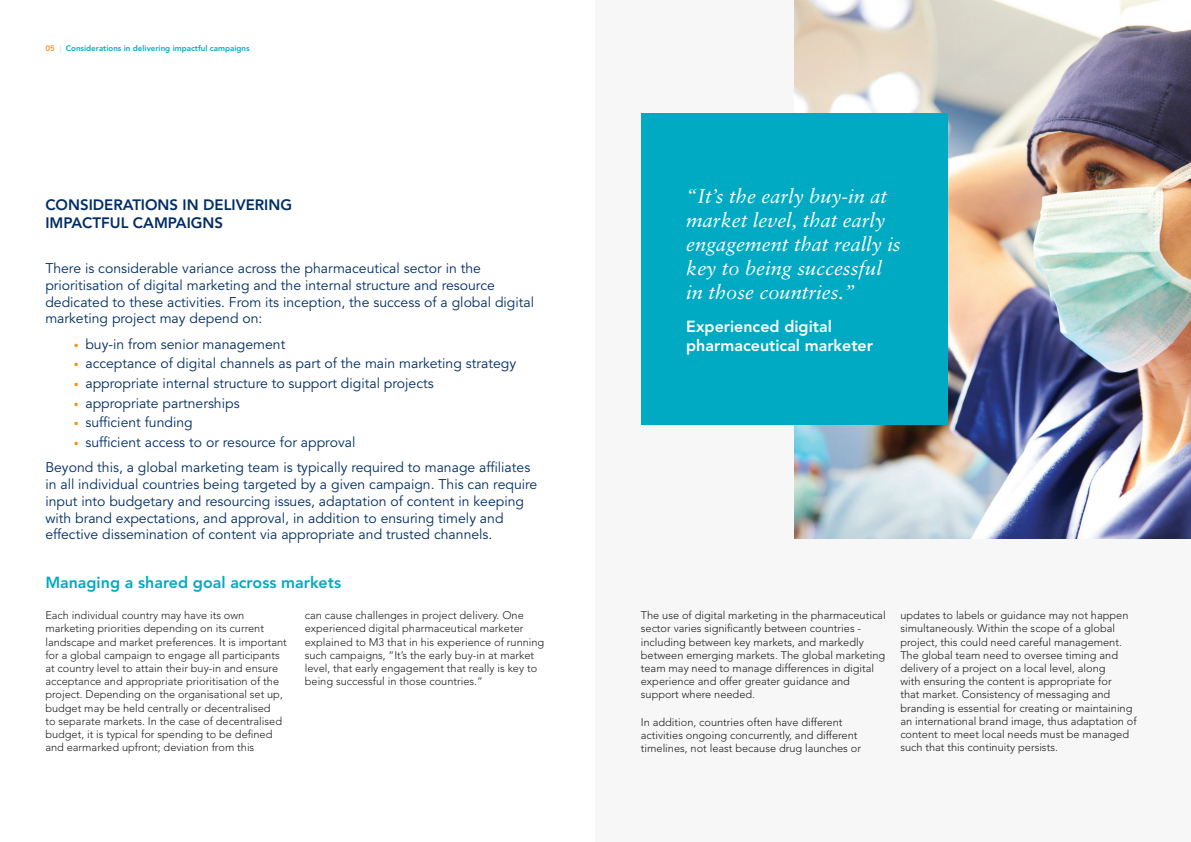
<style>
.page{position:relative;width:1191px;height:842px;background:#fff}
.page>*{position:absolute;margin:0;border:0;box-sizing:border-box;transform-origin:0 0}
.t1{font:italic 20px/24px "Sabon";color:#fff}
.t2{font:800 16px/19.2px "Avenir LT Std";color:#fff}
.t3{font:800 16px "Avenir LT Std";color:#00aac2}
.t4{font:800 15px/18px "Avenir LT Std";color:#002d66}
.t5{font:14px/16.8px "Avenir LT Std";color:#002d66}
.t6{font:300 11px/13.2px "Avenir LT Std";color:#231f20}
.t7{font:800 8px "Avenir LT Std";color:#00aac2}
.s1{color:#f7931d}
.s2{font-weight:400;color:#c2c9cc}
.s3{font-size:10px;color:#f7931d}
</style>
<div class="page">
<div style="left:595px;top:0;width:596px;height:842px;background:#f6f7f6"></div>
<img style="left:794px;top:0;width:397px;height:539px">
<div style="left:641px;top:113px;width:306px;height:312px;background:#00aac2"></div>
<p class="t7" style="left:45px;top:44px;width:206px"><span class="s1">05</span> <span class="s2">|</span> Considerations in delivering impactful campaigns</p>
<p class="t4" style="left:45px;top:196px;width:248px">CONSIDERATIONS IN DELIVERING<br>IMPACTFUL CAMPAIGNS</p>
<p class="t5" style="left:45px;top:260px;width:490px">There is considerable variance across the pharmaceutical sector in the prioritisation of digital marketing and the internal structure and resource dedicated to these activities. From its inception, the success of a global digital marketing project may depend on:</p>
<p class="t5" style="left:74px;top:336px;width:213px"><span class="s3">•</span> buy-in from senior management</p>
<p class="t5" style="left:74px;top:355px;width:444px"><span class="s3">•</span> acceptance of digital channels as part of the main marketing strategy</p>
<p class="t5" style="left:74px;top:375px;width:361px"><span class="s3">•</span> appropriate internal structure to support digital projects</p>
<p class="t5" style="left:74px;top:395px;width:167px"><span class="s3">•</span> appropriate partnerships</p>
<p class="t5" style="left:74px;top:414px;width:121px"><span class="s3">•</span> sufficient funding</p>
<p class="t5" style="left:74px;top:434px;width:283px"><span class="s3">•</span> sufficient access to or resource for approval</p>
<p class="t5" style="left:45px;top:459px;width:493px">Beyond this, a global marketing team is typically required to manage affiliates in all individual countries being targeted by a given campaign. This can require input into budgetary and resourcing issues, adaptation of content in keeping with brand expectations, and approval, in addition to ensuring timely and effective dissemination of content via appropriate and trusted channels.</p>
<p class="t1" style="left:686px;top:184px;width:216px">“It’s the early buy-in at market level, that early engagement that really is key to being successful in those countries.”</p>
<p class="t2" style="left:686px;top:317px;width:188px">Experienced digital pharmaceutical marketer</p>
<p class="t3" style="left:45px;top:573px;width:297px">Managing a shared goal across markets</p>
<p class="t6" style="left:45px;top:609px;width:243px">Each individual country may have its own marketing priorities depending on its current landscape and market preferences. It is important for a global campaign to engage all participants at country level to attain their buy-in and ensure acceptance and appropriate prioritisation of the project. Depending on the organisational set up, budget may be held centrally or decentralised<br>to separate markets. In the case of decentralised budget, it is typical for spending to be defined and earmarked upfront; deviation from this</p>
<p class="t6" style="left:305px;top:609px;width:241px">can cause challenges in project delivery. One experienced digital pharmaceutical marketer explained to M3 that in his experience of running such campaigns, “It’s the early buy-in at market level, that early engagement that really is key to being successful in those countries.”</p>
<p class="t6" style="left:641px;top:609px;width:246px">The use of digital marketing in the pharmaceutical sector varies significantly between countries - including between key markets, and markedly between emerging markets. The global marketing team may need to manage differences in digital experience and offer greater guidance and support where needed.</p>
<p class="t6" style="left:641px;top:715px;width:222px">In addition, countries often have different activities ongoing concurrently, and different timelines, not least because drug launches or</p>
<p class="t6" style="left:900px;top:609px;width:238px">updates to labels or guidance may not happen simultaneously. Within the scope of a global project, this could need careful management.<br>The global team need to oversee timing and delivery of a project on a local level, along<br>with ensuring the content is appropriate for<br>that market. Consistency of messaging and branding is essential for creating or maintaining an international brand image, thus adaptation of content to meet local needs must be managed such that this continuity persists.</p>
</div>
